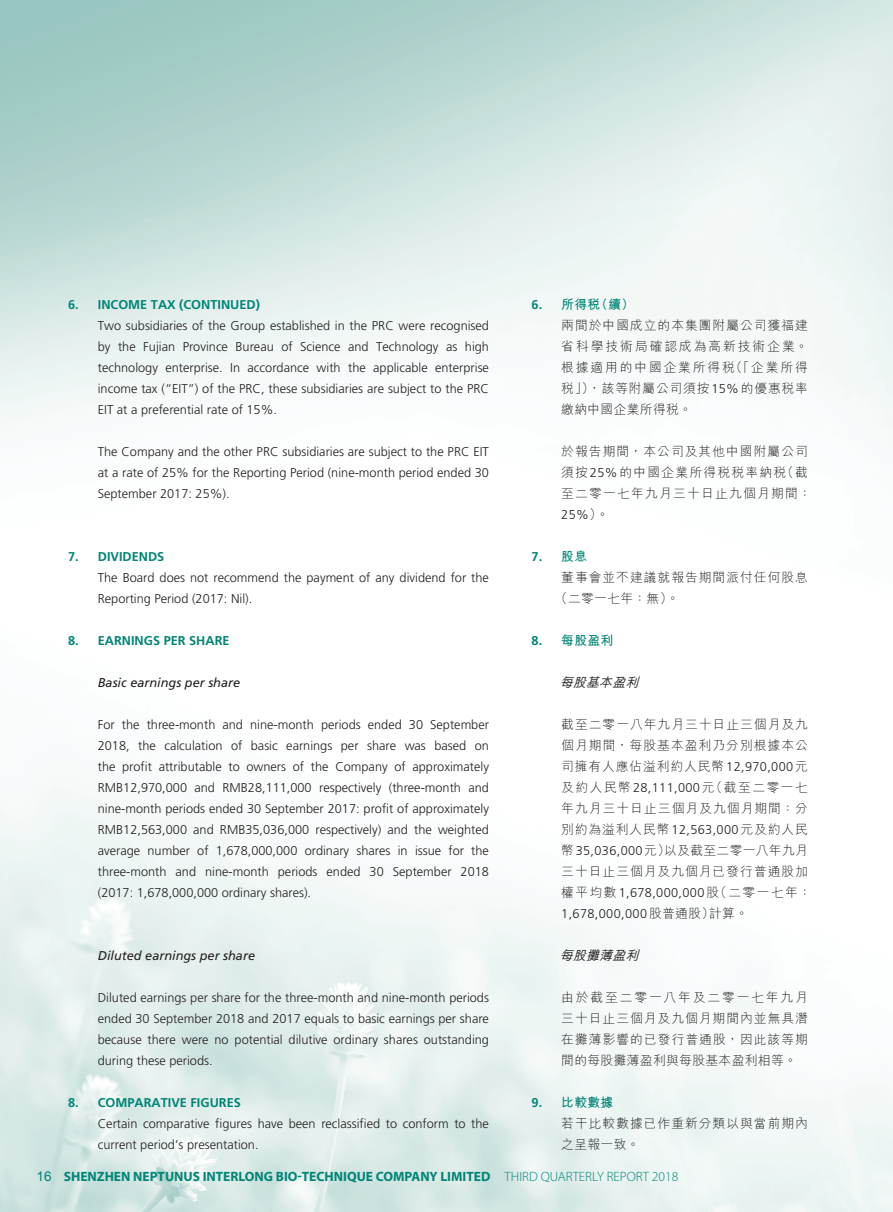
<style>
.page{position:relative;width:893px;height:1212px;background:#fff}
.page>*{position:absolute;margin:0;border:0;box-sizing:border-box;transform-origin:0 0}
.t1{font:700 13.5px "Myriad Pro";color:#008575}
.t2{font:300 12.75px/21px "Frutiger";color:#231f20;text-align:justify}
.t3{font:12.75px/21px "M Hei HK Light B5 pc H";letter-spacing:.08em;color:#231f20;text-align:justify}
.t4{font:700 12.75px "Frutiger";color:#008575}
.t5{font:300 12.75px/21px "Frutiger";letter-spacing:.03em;color:#231f20}
.t6{font:italic 12.75px "Frutiger";color:#231f20}
.t7{font:12.75px "M Hei HK Bold B5 pc H";letter-spacing:.03em;color:#008575}
.t8{font:italic 12.75px "M Hei HK Medium B5 pc H";color:#231f20}
.s1{font-family:"Frutiger";font-weight:700}
.s2{font-family:"Frutiger";font-weight:300}
.s3{font-family:"M Hei HK Light B5 pc H";font-weight:400}
.s4{font-family:"M Hei HK Bold B5 pc H";font-weight:400}
.s5{font-family:"Arial";font-weight:400}
.s6{font-weight:300}
</style>
<div class="page">
<p class="t4" style="left:68px;top:299px;width:193px">6. INCOME TAX (CONTINUED)</p>
<p class="t2" style="left:98px;top:316px;width:393px">Two subsidiaries of the Group established in the PRC were recognised by the Fujian Province Bureau of Science and Technology as high technology enterprise. In accordance with the applicable enterprise income tax (“EIT”) of the PRC, these subsidiaries are subject to the PRC EIT at a preferential rate of 15%.</p>
<p class="t2" style="left:98px;top:442px;width:393px">The Company and the other PRC subsidiaries are subject to the PRC EIT at a rate of 25% for the Reporting Period (nine-month period ended 30<br>September 2017: 25%).</p>
<p class="t4" style="left:68px;top:551px;width:98px">7. DIVIDENDS</p>
<p class="t2" style="left:98px;top:568px;width:393px">The Board does not recommend the payment of any dividend for the<br>Reporting Period (2017: Nil).</p>
<p class="t4" style="left:68px;top:635px;width:163px">8. EARNINGS PER SHARE</p>
<p class="t6" style="left:98px;top:677px;width:144px">Basic earnings per share</p>
<p class="t2" style="left:98px;top:715px;width:393px">For the three-month and nine-month periods ended 30 September 2018, the calculation of basic earnings per share was based on the profit attributable to owners of the Company of approximately RMB12,970,000 and RMB28,111,000 respectively (three-month and nine-month periods ended 30 September 2017: profit of approximately RMB12,563,000 and RMB35,036,000 respectively) and the weighted average number of 1,678,000,000 ordinary shares in issue for the three-month and nine-month periods ended 30 September 2018 (2017: 1,678,000,000 ordinary shares).</p>
<p class="t6" style="left:98px;top:950px;width:159px">Diluted earnings per share</p>
<p class="t2" style="left:98px;top:988px;width:393px">Diluted earnings per share for the three-month and nine-month periods ended 30 September 2018 and 2017 equals to basic earnings per share because there were no potential dilutive ordinary shares outstanding during these periods.</p>
<p class="t4" style="left:68px;top:1097px;width:174px">8. COMPARATIVE FIGURES</p>
<p class="t2" style="left:98px;top:1114px;width:393px">Certain comparative figures have been reclassified to conform to the current period’s presentation.</p>
<p class="t7" style="left:531px;top:299px;width:104px"><span class="s1">6.</span> 所得稅（續）</p>
<p class="t3" style="left:561px;top:316px;width:248px">兩間於中國成立的本集團附屬公司獲福建省科學技術局確認成為高新技術企業。根據適用的中國企業所得稅（「企業所得稅」），該等附屬公司須按<span class="s2">15%</span>的優惠稅率繳納中國企業所得稅。</p>
<p class="t3" style="left:561px;top:442px;width:251px;text-align:left">於報告期間，本公司及其他中國附屬公司須按<span class="s2">25%</span>的中國企業所得稅稅率納稅（截至二零一七年九月三十日止九個月期間：</p>
<p class="t2" style="left:561px;top:505px;width:49px">25%<span class="s3">）。</span></p>
<p class="t4" style="left:531px;top:551px;width:57px">7. <span class="s4">股息</span></p>
<p class="t3" style="left:555px;top:568px;width:254px;text-indent:6px">董事會並不建議就報告期間派付任何股息（二零一七年：無）。</p>
<p class="t7" style="left:531px;top:635px;width:83px"><span class="s1">8.</span> 每股盈利</p>
<p class="t8" style="left:560px;top:677px;width:83px">每股基本盈利</p>
<p class="t3" style="left:561px;top:715px;width:248px">截至二零一八年九月三十日止三個月及九個月期間，每股基本盈利乃分別根據本公司擁有人應佔溢利約人民幣<span class="s2">12,970,000</span>元及約人民幣<span class="s2">28,111,000</span>元（截至二零一七年九月三十日止三個月及九個月期間：分別約為溢利人民幣<span class="s2">12,563,000</span>元及約人民幣<span class="s2">35,036,000</span>元）以及截至二零一八年九月三十日止三個月及九個月已發行普通股加</p>
<p class="t5" style="left:561px;top:883px;width:251px"><span class="s3">權平均數</span>1,678,000,000<span class="s3">股（二零一七年：<br></span>1,678,000,000<span class="s3">股普通股）計算。</span></p>
<p class="t8" style="left:560px;top:950px;width:83px">每股攤薄盈利</p>
<p class="t3" style="left:561px;top:988px;width:248px">由於截至二零一八年及二零一七年九月三十日止三個月及九個月期間內並無具潛在攤薄影響的已發行普通股，因此該等期間的每股攤薄盈利與每股基本盈利相等。</p>
<p class="t7" style="left:532px;top:1097px;width:83px"><span class="s1">9.</span> 比較數據</p>
<p class="t3" style="left:561px;top:1114px;width:248px">若干比較數據已作重新分類以與當前期內之呈報一致。</p>
<p class="t1" style="left:37px;top:1171px;width:643px"><span class="s5">16</span> SHENZHEN NEPTUNUS INTERLONG BIO-TECHNIQUE COMPANY LIMITED <span class="s6">THIRD QUARTERLY REPORT 2018</span></p>
</div>
